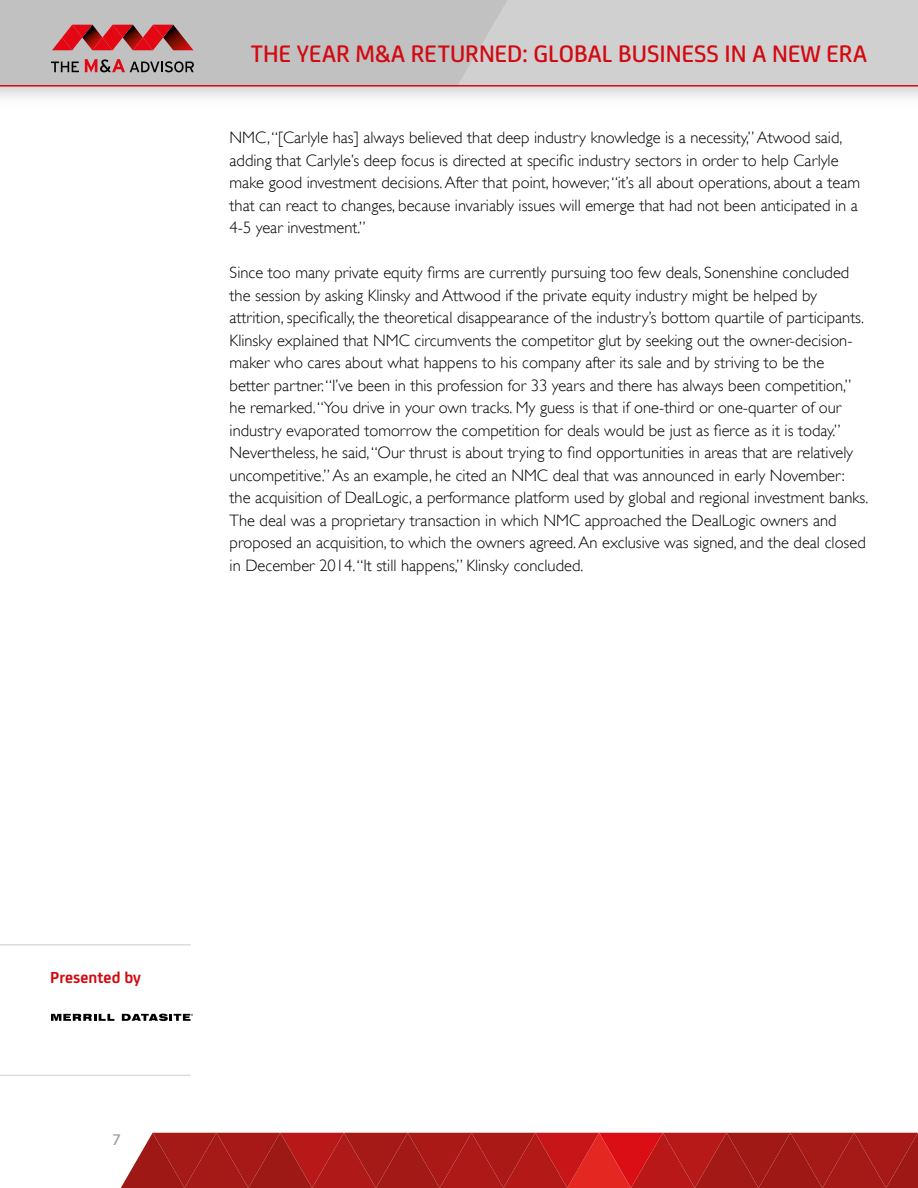
<style>
.page{position:relative;width:918px;height:1188px;background:#fff}
.page>*{position:absolute;margin:0;border:0;box-sizing:border-box;transform-origin:0 0}
.t1{font:500 25.5px "FS Joey";color:#d20a11}
.t2{font:700 16.95px "FS Joey";color:#d20a11}
.t3{font:300 16.5px/22.5px "Gill Sans";color:#000}
.t4{font:500 16.5px "FS Joey";color:#9d9d9c}
</style>
<div class="page">
<div style="left:0;top:0;width:918px;height:85px;background:#d0d0d0"></div>
<hr style="left:0;top:85px;width:918px;height:2px;background:#d20a11">
<svg style="left:121px;top:1133px;width:797px;height:55px;background:#af1e1c"></svg>
<hr style="left:0;top:1075px;width:191px;height:1px;background:#dadada">
<hr style="left:0;top:944px;width:191px;height:2px;background:#dadada">
<svg style="left:0;top:0;width:507px;height:85px"></svg>
<svg style="left:51px;top:1014px;width:63px;height:7px"></svg>
<svg style="left:122px;top:1014px;width:71px;height:7px"></svg>
<h1 class="t1" style="left:251px;top:35px;width:618px">THE YEAR M&amp;A RETURNED: GLOBAL BUSINESS IN A NEW ERA</h1>
<p class="t3" style="left:230px;top:126px;width:632px">NMC, “[Carlyle has] always believed that deep industry knowledge is a necessity,” Atwood said, adding that Carlyle’s deep focus is directed at specific industry sectors in order to help Carlyle make good investment decisions. After that point, however, “it’s all about operations, about a team that can react to changes, because invariably issues will emerge that had not been anticipated in a 4-5 year investment.”</p>
<p class="t3" style="left:230px;top:261px;width:640px">Since too many private equity firms are currently pursuing too few deals, Sonenshine concluded the session by asking Klinsky and Attwood if the private equity industry might be helped by attrition, specifically, the theoretical disappearance of the industry’s bottom quartile of participants.<br>Klinsky explained that NMC circumvents the competitor glut by seeking out the owner-decision&shy;maker who cares about what happens to his company after its sale and by striving to be the<br>better partner. “I’ve been in this profession for 33 years and there has always been competition,” he remarked. “You drive in your own tracks. My guess is that if one-third or one-quarter of our industry evaporated tomorrow the competition for deals would be just as fierce as it is today.” Nevertheless, he said, “Our thrust is about trying to find opportunities in areas that are relatively uncompetitive.” As an example, he cited an NMC deal that was announced in early November: the acquisition of DealLogic, a performance platform used by global and regional investment banks.<br>The deal was a proprietary transaction in which NMC approached the DealLogic owners and proposed an acquisition, to which the owners agreed. An exclusive was signed, and the deal closed in December 2014. “It still happens,” Klinsky concluded.</p>
<p class="t2" style="left:50px;top:965px;width:92px">Presented by</p>
<p class="t4" style="left:112px;top:1128px;width:10px">7</p>
</div>
